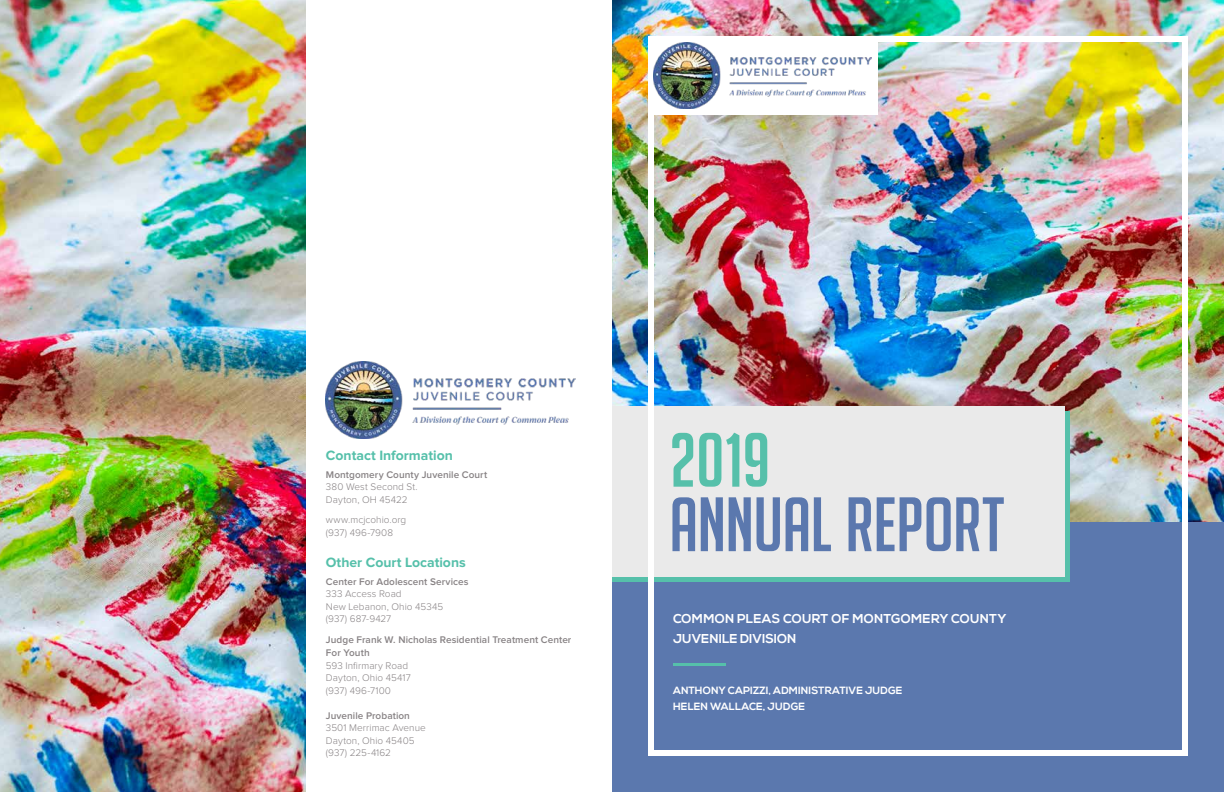
<style>
.page{position:relative;width:1224px;height:792px;background:#fff}
.page>*{position:absolute;margin:0;border:0;box-sizing:border-box;transform-origin:0 0}
.t1{font:75px "Big Noodle Titling";letter-spacing:-.01em;color:#5b78ae}
.t2{font:75px "Big Noodle Titling";color:#56c0aa}
.t3{font:700 14px "Proxima Nova";color:#56c0aa}
.t4{font:700 12.9px/20px "Nexa";letter-spacing:.01em;color:#fff}
.t5{font:700 10.5px/16.5px "Nexa";letter-spacing:.01em;color:#fff}
.t6{font:300 10px/12.5px "Proxima Nova";letter-spacing:.005em;color:#878284}
.t7{font:600 10px/13.5px "Proxima Nova";letter-spacing:.005em;color:#878284}
</style>
<div class="page">
<div style="left:612px;top:0;width:612px;height:792px;background:#5b78ae"></div>
<img style="left:612px;top:0;width:612px;height:522px">
<img style="left:0;top:0;width:306px;height:792px">
<div style="left:612px;top:412px;width:457px;height:170px;background:#56c0aa"></div>
<div style="left:612px;top:407px;width:452px;height:170px;background:#eaeaea"></div>
<div style="left:648px;top:36px;width:540px;height:720px;border:6px solid #fff"></div>
<hr style="left:673px;top:663px;width:53px;height:3px;background:#56c0aa">
<img style="left:326px;top:362px;width:250px;height:77px">
<div style="left:648px;top:36px;width:229px;height:79px;background:#fff"></div>
<img style="left:654px;top:42px;width:217px;height:67px">
<h2 class="t3" style="left:326px;top:449px;width:129px">Contact Information</h2>
<p class="t7" style="left:326px;top:468px;width:163px">Montgomery County Juvenile Court</p>
<p class="t6" style="left:326px;top:481px;width:93px">380 West Second St.<br>Dayton, OH 45422</p>
<p class="t6" style="left:326px;top:514px;width:82px">www.mcjcohio.org (937) 496-7908</p>
<h2 class="t3" style="left:326px;top:556px;width:141px">Other Court Locations</h2>
<p class="t7" style="left:326px;top:575px;width:144px">Center For Adolescent Services</p>
<p class="t6" style="left:326px;top:588px;width:119px">333 Access Road<br>New Lebanon, Ohio 45345 (937) 687-9427</p>
<p class="t7" style="left:326px;top:633px;width:247px">Judge Frank W. Nicholas Residential Treatment Center<br>For Youth</p>
<p class="t6" style="left:326px;top:659px;width:86px">593 Infirmary Road<br>Dayton, Ohio 45417 (937) 496-7100</p>
<p class="t7" style="left:326px;top:709px;width:86px">Juvenile Probation</p>
<p class="t6" style="left:326px;top:722px;width:101px">3501 Merrimac Avenue<br>Dayton, Ohio 45405 (937) 225-4162</p>
<h1 class="t2" style="left:669px;top:420px;width:103px">2019</h1>
<h1 class="t1" style="left:669px;top:484px;width:337px">ANNUAL REPORT</h1>
<p class="t4" style="left:673px;top:609px;width:335px">COMMON PLEAS COURT OF MONTGOMERY COUNTY<br>JUVENILE DIVISION</p>
<p class="t5" style="left:673px;top:682px;width:231px">ANTHONY CAPIZZI, ADMINISTRATIVE JUDGE<br>HELEN WALLACE, JUDGE</p>
</div>
